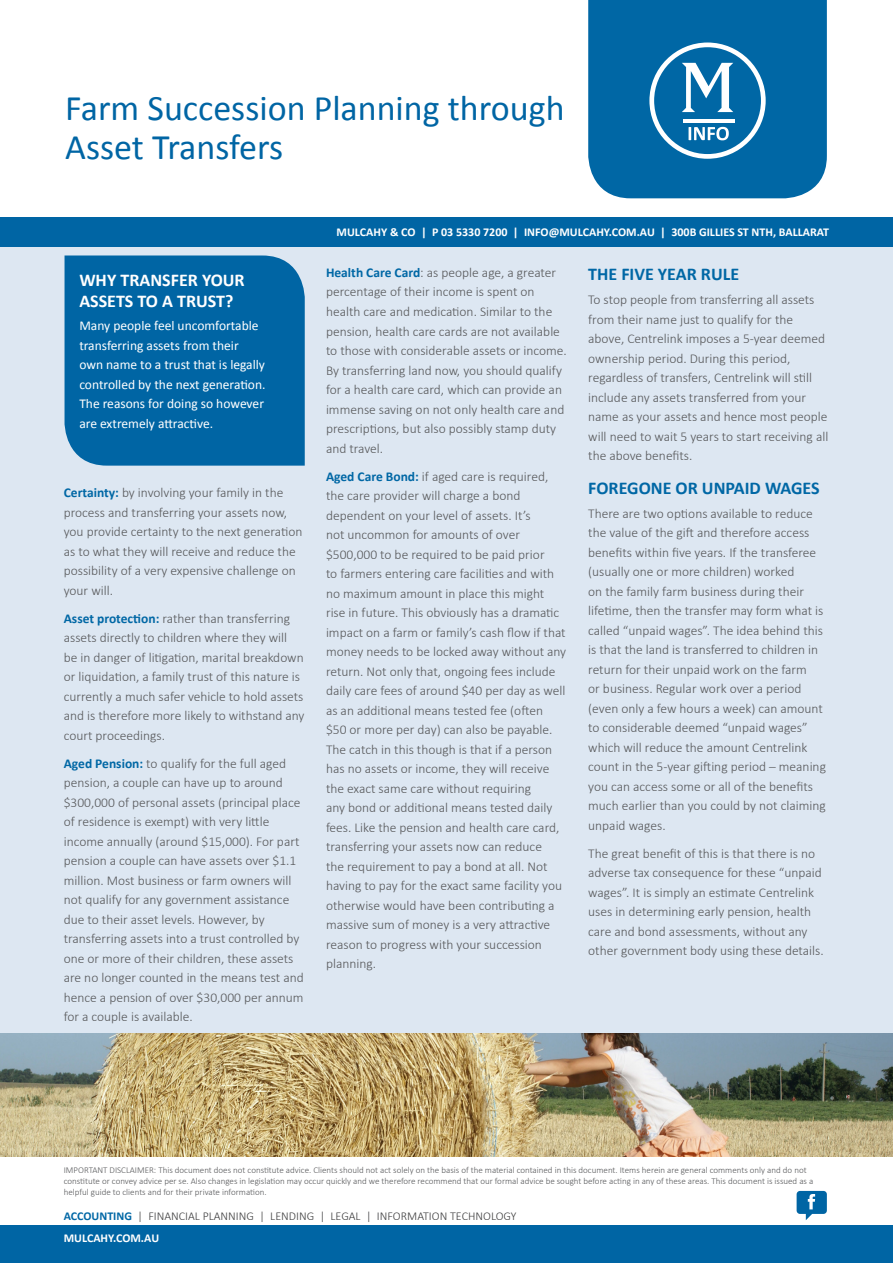
<style>
.page{position:relative;width:893px;height:1263px;background:#fff}
.page>*{position:absolute;margin:0;border:0;box-sizing:border-box;transform-origin:0 0}
.t1{font:36px/39px "Calibri";color:#0065a4}
.SH2_Blue{font:700 18px "Calibri";color:#0067a5}
.SH2_White{font:700 18px/21px "Calibri";color:#fff}
.B1_Grey{font:300 13.5px/19.5px "Calibri";color:#57585a}
.B1_White{font:13.5px/19.5px "Calibri";color:#fff}
.t2{font:700 12px "Calibri";color:#fff}
.Footer_Departments{font:300 12px "Calibri";color:#3e3e3f}
.B1_Grey-2{font:300 9px/10.8px "Calibri";color:#57585a}
.s1{font-weight:700;color:#0067a5}
</style>
<div class="page">
<div style="left:0;top:247px;width:893px;height:954px;background:#dde7f2"></div>
<div style="left:65px;top:255px;width:240px;height:211px;background:#0065a4"></div>
<div style="left:588px;top:0;width:239px;height:198px;background:#0067a5"></div>
<svg style="left:649px;top:43px;width:117px;height:116px"></svg>
<div style="left:0;top:1225px;width:893px;height:38px;background:#0065a4"></div>
<div style="left:0;top:217px;width:893px;height:30px;background:#0065a4"></div>
<div style="left:0;top:1155px;width:893px;height:50px;background:#fff"></div>
<svg style="left:797px;top:1191px;width:30px;height:29px"></svg>
<img style="left:0;top:1033px;width:893px;height:124px">
<p class="t1" style="left:65px;top:89px;width:501px">Farm Succession Planning through<br>Asset Transfers</p>
<p class="SH2_White" style="left:79px;top:269px;width:167px">WHY TRANSFER YOUR<br>ASSETS TO A TRUST?</p>
<p class="B1_White" style="left:79px;top:316px;width:188px">Many people feel uncomfortable transferring assets from their own name to a trust that is legally controlled by the next generation.<br>The reasons for doing so however are extremely attractive.</p>
<p class="B1_Grey" style="left:64px;top:482px;width:240px"><span class="s1">Certainty:</span> by involving your family in the process and transferring your assets now, you provide certainty to the next generation as to what they will receive and reduce the possibility of a very expensive challenge on your will.</p>
<p class="B1_Grey" style="left:64px;top:608px;width:242px"><span class="s1">Asset protection:</span> rather than transferring assets directly to children where they will<br>be in danger of litigation, marital breakdown or liquidation, a family trust of this nature is currently a much safer vehicle to hold assets and is therefore more likely to withstand any court proceedings.</p>
<p class="B1_Grey" style="left:64px;top:753px;width:242px"><span class="s1">Aged Pension:</span> to qualify for the full aged pension, a couple can have up to around $300,000 of personal assets (principal place of residence is exempt) with very little income annually (around $15,000). For part pension a couple can have assets over $1.1 million. Most business or farm owners will not qualify for any government assistance due to their asset levels. However, by transferring assets into a trust controlled by one or more of their children, these assets are no longer counted in the means test and hence a pension of over $30,000 per annum for a couple is available.</p>
<p class="t2" style="left:337px;top:224px;width:494px">MULCAHY &amp; CO | P 03 5330 7200 | INFO@MULCAHY.COM.AU | 300B GILLIES ST NTH, BALLARAT</p>
<p class="B1_Grey" style="left:326px;top:262px;width:242px"><span class="s1">Health Care Card</span>: as people age, a greater percentage of their income is spent on health care and medication. Similar to the pension, health care cards are not available to those with considerable assets or income.<br>By transferring land now, you should qualify for a health care card, which can provide an immense saving on not only health care and prescriptions, but also possibly stamp duty and travel.</p>
<p class="B1_Grey" style="left:326px;top:466px;width:242px"><span class="s1">Aged Care Bond:</span> if aged care is required, the care provider will charge a bond dependent on your level of assets. It’s<br>not uncommon for amounts of over $500,000 to be required to be paid prior<br>to farmers entering care facilities and with no maximum amount in place this might rise in future. This obviously has a dramatic impact on a farm or family’s cash flow if that money needs to be locked away without any return. Not only that, ongoing fees include daily care fees of around $40 per day as well as an additional means tested fee (often $50 or more per day) can also be payable.<br>The catch in this though is that if a person has no assets or income, they will receive the exact same care without requiring<br>any bond or additional means tested daily fees. Like the pension and health care card, transferring your assets now can reduce<br>the requirement to pay a bond at all. Not having to pay for the exact same facility you otherwise would have been contributing a massive sum of money is a very attractive reason to progress with your succession planning.</p>
<p class="SH2_Blue" style="left:588px;top:263px;width:152px">THE FIVE YEAR RULE</p>
<p class="B1_Grey" style="left:588px;top:289px;width:242px">To stop people from transferring all assets from their name just to qualify for the above, Centrelink imposes a 5-year deemed ownership period. During this period, regardless of transfers, Centrelink will still include any assets transferred from your name as your assets and hence most people will need to wait 5 years to start receiving all the above benefits.</p>
<p class="SH2_Blue" style="left:588px;top:476px;width:233px">FOREGONE OR UNPAID WAGES</p>
<p class="B1_Grey" style="left:588px;top:503px;width:239px">There are two options available to reduce the value of the gift and therefore access benefits within five years. If the transferee (usually one or more children) worked<br>on the family farm business during their lifetime, then the transfer may form what is called “unpaid wages”. The idea behind this is that the land is transferred to children in return for their unpaid work on the farm<br>or business. Regular work over a period (even only a few hours a week) can amount to considerable deemed “unpaid wages” which will reduce the amount Centrelink count in the 5-year gifting period – meaning you can access some or all of the benefits much earlier than you could by not claiming unpaid wages.</p>
<p class="B1_Grey" style="left:588px;top:843px;width:237px">The great benefit of this is that there is no adverse tax consequence for these “unpaid wages”. It is simply an estimate Centrelink uses in determining early pension, health care and bond assessments, without any other government body using these details.</p>
<p class="B1_Grey-2" style="left:64px;top:1164px;width:751px">IMPORTANT DISCLAIMER: This document does not constitute advice. Clients should not act solely on the basis of the material contained in this document. Items herein are general comments only and do not constitute or convey advice per se. Also changes in legislation may occur quickly and we therefore recommend that our formal advice be sought before acting in any of these areas. This document is issued as a helpful guide to clients and for their private information.</p>
<p class="Footer_Departments" style="left:64px;top:1208px;width:454px"><span class="s1">ACCOUNTING</span> | FINANCIAL PLANNING | LENDING | LEGAL | INFORMATION TECHNOLOGY</p>
<p class="t2" style="left:64px;top:1230px;width:97px">MULCAHY.COM.AU</p>
</div>
